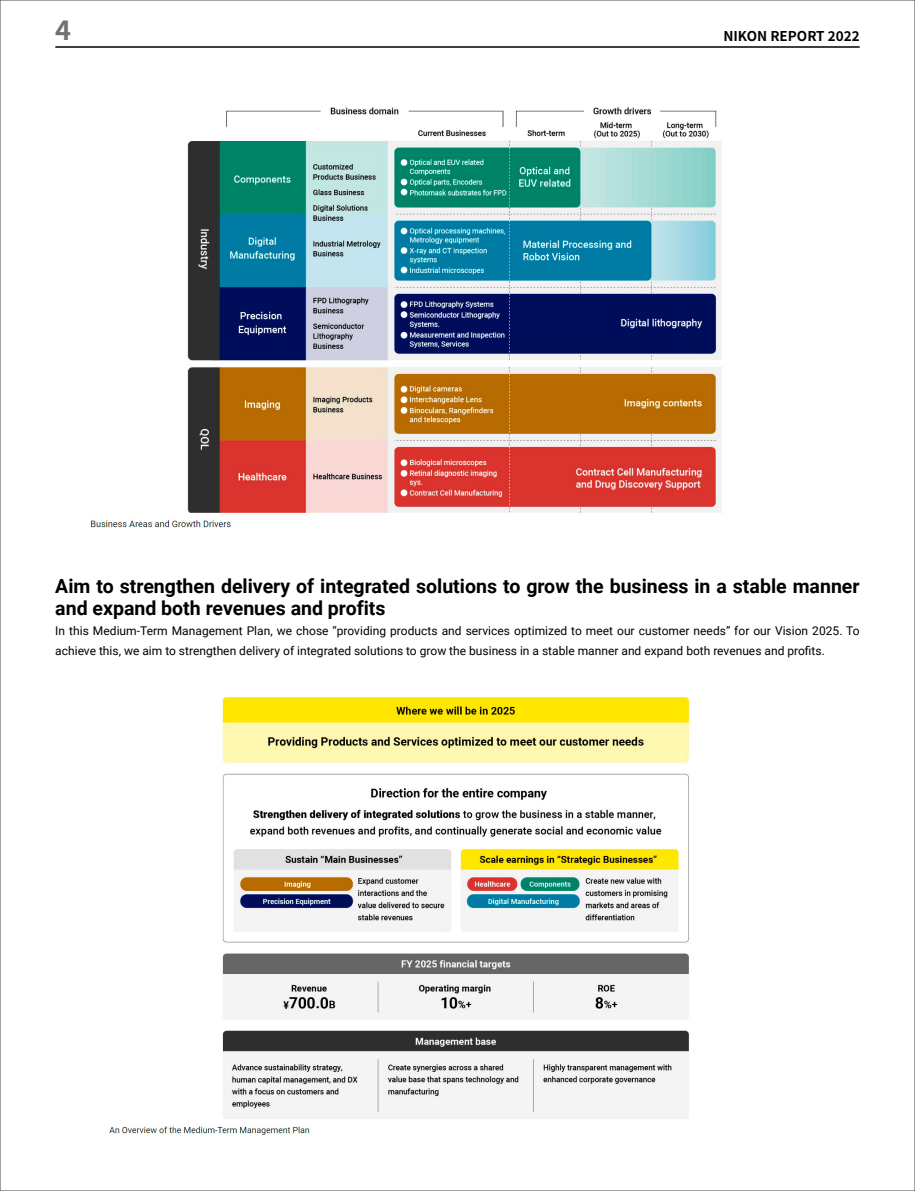
<style>
.page{position:relative;width:915px;height:1191px;background:#fff}
.page>*{position:absolute;margin:0;border:0;box-sizing:border-box;transform-origin:0 0}
.t1{font:700 27px "Noto Sans JP";color:#727171}
.t2{font:700 19.5px/22.5px "Roboto";color:#000}
.t3{font:700 13.5px "Noto Sans JP";color:#000}
.t4{font:12px/19.5px "Roboto";color:#000}
</style>
<div class="page">
<img style="left:90px;top:107px;width:632px;height:421px">
<img style="left:109px;top:697px;width:581px;height:438px">
<hr style="left:55px;top:46px;width:804px;height:2px;background:#000">
<h1 class="t1" style="left:55px;top:15px;width:17px">4</h1>
<p class="t3" style="left:723px;top:29px;width:138px">NIKON REPORT 2022</p>
<h2 class="t2" style="left:55px;top:573px;width:805px">Aim to strengthen delivery of integrated solutions to grow the business in a stable manner and expand both revenues and profits</h2>
<p class="t4" style="left:55px;top:621px;width:805px">In this Medium-Term Management Plan, we chose “providing products and services optimized to meet our customer needs” for our Vision 2025. To achieve this, we aim to strengthen delivery of integrated solutions to grow the business in a stable manner and expand both revenues and profits.</p>
</div>
